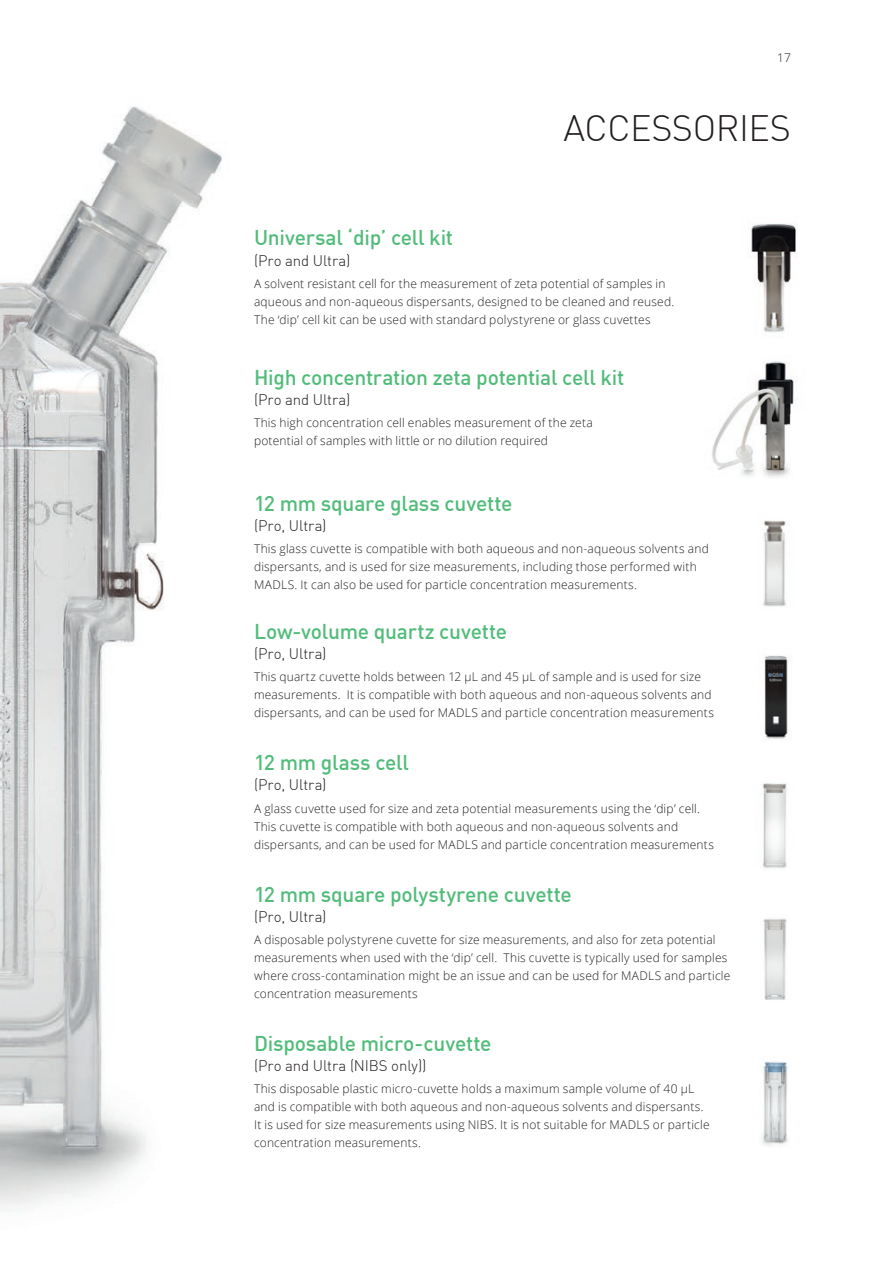
<style>
.page{position:relative;width:893px;height:1263px;background:#fff}
.page>*{position:absolute;margin:0;border:0;box-sizing:border-box;transform-origin:0 0}
.t1{font:300 36px "DIN";letter-spacing:-.01em;color:#231f20}
.t2{font:500 21px "DIN";letter-spacing:-.015em;color:#52bc7a}
.t3{font:300 15px "DIN";letter-spacing:-.005em;color:#231f20}
.t4{font:300 12px/18px "Open Sans";letter-spacing:.015em;color:#231f20}
</style>
<div class="page">
<img style="left:1px;top:106px;width:221px;height:1105px">
<img style="left:0;top:0;width:1px;height:1263px">
<img style="left:763px;top:918px;width:24px;height:82px">
<img style="left:712px;top:361px;width:86px;height:116px">
<img style="left:751px;top:223px;width:47px;height:110px">
<img style="left:760px;top:783px;width:29px;height:86px">
<img style="left:764px;top:655px;width:24px;height:84px">
<img style="left:763px;top:520px;width:24px;height:87px">
<img style="left:762px;top:1061px;width:26px;height:85px">
<p class="t4" style="left:777px;top:48px;width:15px">17</p>
<h1 class="t1" style="left:564px;top:106px;width:229px">ACCESSORIES</h1>
<h2 class="t2" style="left:254px;top:224px;width:201px">Universal ‘dip’ cell kit</h2>
<p class="t3" style="left:254px;top:251px;width:98px">(Pro and Ultra)</p>
<p class="t4" style="left:254px;top:274px;width:422px">A solvent resistant cell for the measurement of zeta potential of samples in aqueous and non-aqueous dispersants, designed to be cleaned and reused.<br>The ‘dip’ cell kit can be used with standard polystyrene or glass cuvettes</p>
<h2 class="t2" style="left:254px;top:364px;width:372px">High concentration zeta potential cell kit</h2>
<p class="t3" style="left:254px;top:391px;width:98px">(Pro and Ultra)</p>
<p class="t4" style="left:254px;top:414px;width:340px">This high concentration cell enables measurement of the zeta potential of samples with little or no dilution required</p>
<h2 class="t2" style="left:254px;top:490px;width:260px">12 mm square glass cuvette</h2>
<p class="t3" style="left:254px;top:516px;width:74px">(Pro, Ultra)</p>
<p class="t4" style="left:254px;top:539px;width:456px">This glass cuvette is compatible with both aqueous and non-aqueous solvents and dispersants, and is used for size measurements, including those performed with<br>MADLS. It can also be used for particle concentration measurements.</p>
<h2 class="t2" style="left:254px;top:618px;width:255px">Low-volume quartz cuvette</h2>
<p class="t3" style="left:254px;top:644px;width:74px">(Pro, Ultra)</p>
<p class="t4" style="left:254px;top:668px;width:461px">This quartz cuvette holds between 12 µL and 45 µL of sample and is used for size measurements. It is compatible with both aqueous and non-aqueous solvents and dispersants, and can be used for MADLS and particle concentration measurements</p>
<h2 class="t2" style="left:254px;top:749px;width:156px">12 mm glass cell</h2>
<p class="t3" style="left:254px;top:776px;width:74px">(Pro, Ultra)</p>
<p class="t4" style="left:254px;top:799px;width:461px">A glass cuvette used for size and zeta potential measurements using the ‘dip’ cell.<br>This cuvette is compatible with both aqueous and non-aqueous solvents and dispersants, and can be used for MADLS and particle concentration measurements</p>
<h2 class="t2" style="left:254px;top:881px;width:319px">12 mm square polystyrene cuvette</h2>
<p class="t3" style="left:254px;top:907px;width:74px">(Pro, Ultra)</p>
<p class="t4" style="left:254px;top:930px;width:478px">A disposable polystyrene cuvette for size measurements, and also for zeta potential measurements when used with the ‘dip’ cell. This cuvette is typically used for samples where cross-contamination might be an issue and can be used for MADLS and particle concentration measurements</p>
<h2 class="t2" style="left:254px;top:1030px;width:239px">Disposable micro-cuvette</h2>
<p class="t3" style="left:254px;top:1056px;width:174px">(Pro and Ultra (NIBS only))</p>
<p class="t4" style="left:254px;top:1079px;width:457px">This disposable plastic micro-cuvette holds a maximum sample volume of 40 µL and is compatible with both aqueous and non-aqueous solvents and dispersants.<br>It is used for size measurements using NIBS. It is not suitable for MADLS or particle concentration measurements.</p>
</div>
